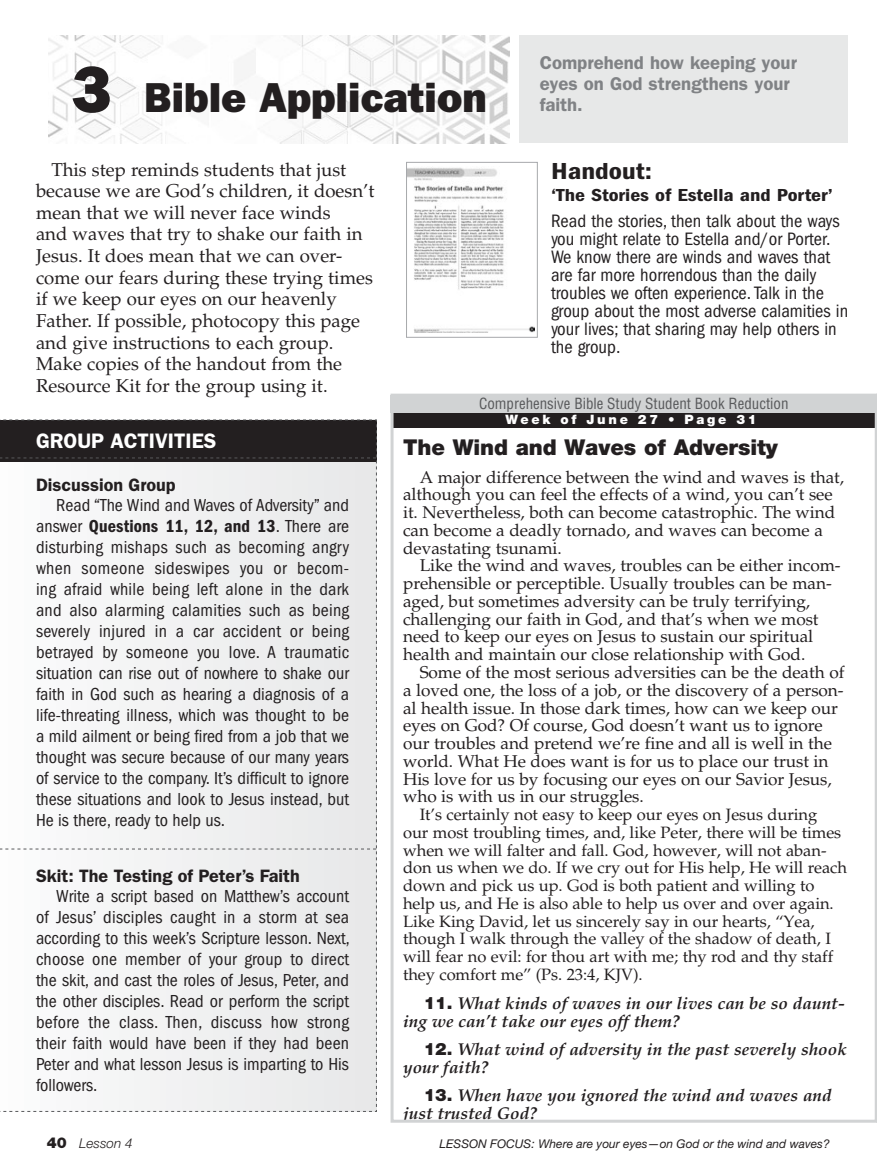
<style>
.page{position:relative;width:877px;height:1176px;background:#fff}
.page>*{position:absolute;margin:0;border:0;box-sizing:border-box;transform-origin:0 0}
.t1{font:42px "ITC Franklin Gothic Std Hvy";color:#231f20}
.t2{font:24px "ITC Franklin Gothic Std Dm Cd";color:#231f20;scale:1.2 1}
.t3{font:900 21.9px "Helvetica Neue LT Std";letter-spacing:-.005em;color:#231f20}
.t4{font:600 21px "ITC Franklin Gothic Std";color:#fff}
.t5{font:18.6px/21.6px "Palatino LT Std";color:#231f20}
.t6{font:condensed 18.6px/18px "ITC Franklin Gothic Std";color:#231f20}
.t7{font:600 18.6px/21px "ITC Franklin Gothic Std";color:#808285}
.t8{font:condensed 18px/21px "ITC Franklin Gothic Std";color:#231f20;text-align:justify}
.t9{font:600 18px "ITC Franklin Gothic Std";color:#231f20}
.t10{font:18px "ITC Franklin Gothic Std Dm Cd";color:#231f20}
.t11{font:18px "ITC Franklin Gothic Std Dm Cd";color:#231f20;scale:1.2 1}
.t12{font:17.1px/17.7px "Palatino LT Std";letter-spacing:-.005em;color:#231f20}
.t13{font:italic 700 17.1px/17.7px "Palatino LT Std";color:#231f20}
.t14{font:16.35px/17.7px "Palatino LT Std";letter-spacing:-.005em;color:#231f20}
.t15{font:condensed 15px "Helvetica LT Std";color:#58595b}
.t16{font:italic 300 13.5px "Helvetica Neue LT Std";color:#231f20}
.t17{font:900 12.9px "Helvetica Neue LT Std";letter-spacing:.21em;color:#fff}
.t18{font:italic 12px "Helvetica Neue LT Std";color:#231f20}
.s1{font-size:66px}
.s2{font-family:"ITC Franklin Gothic Std";font-stretch:condensed}
.s3{font-family:"Helvetica Neue LT Std";font-weight:900;font-style:normal}
.s4{font-weight:900;font-style:normal;font-size:15px}
</style>
<div class="page">
<img style="left:49px;top:36px;width:461px;height:107px">
<div style="left:519px;top:36px;width:329px;height:107px;background:#e7e8e8"></div>
<div style="left:392px;top:411px;width:484px;height:16px;background:#231f20"></div>
<div style="left:391px;top:393px;width:486px;height:729px;border:3px solid #d1d3d4"></div>
<div style="left:391px;top:395px;width:486px;height:17px;background:#d1d3d4"></div>
<svg style="left:0;top:419px;width:377px;height:692px"></svg>
<img style="left:408px;top:167px;width:127px;height:165px">
<div style="left:406px;top:162px;width:132px;height:175px;border:1px solid #a7a9ac"></div>
<h1 class="t1" style="left:72px;top:73px;width:416px"><span class="s1">3</span> Bible Application</h1>
<p class="t7" style="left:540px;top:52px;width:259px">Comprehend how keeping your eyes on God strengthens your faith.</p>
<p class="t5" style="left:36px;top:159px;width:340px;text-indent:15px">This step reminds students that just because we are God’s children, it doesn’t mean that we will never face winds<br>and waves that try to shake our faith in Jesus. It does mean that we can over&shy;come our fears during these trying times if we keep our eyes on our heavenly Father. If possible, photocopy this page and give instructions to each group.<br>Make copies of the handout from the Resource Kit for the group using it.</p>
<h2 class="t2" style="left:551px;top:157px;width:86px">Handout:</h2>
<p class="t11" style="left:551px;top:185px;width:236px">‘The Stories of Estella and Porter’</p>
<p class="t6" style="left:551px;top:211px;width:299px">Read the stories, then talk about the ways you might relate to Estella and/or Porter.<br>We know there are winds and waves that are far more horrendous than the daily troubles we often experience. Talk in the group about the most adverse calamities in your lives; that sharing may help others in the group.</p>
<p class="t15" style="left:479px;top:394px;width:311px">Comprehensive Bible Study Student Book Reduction</p>
<p class="t4" style="left:36px;top:428px;width:182px">GROUP ACTIVITIES</p>
<p class="t9" style="left:36px;top:474px;width:141px">Discussion Group</p>
<p class="t8" style="left:56px;top:494px;width:294px">Read “The Wind and Waves of Adversity” and</p>
<p class="t10" style="left:36px;top:515px;width:315px"><span class="s2">answer</span> Questions 11, 12, and 13<span class="s2">. There are</span></p>
<p class="t8" style="left:36px;top:536px;width:315px">disturbing mishaps such as becoming angry when someone sideswipes you or becom&shy;ing afraid while being left alone in the dark and also alarming calamities such as being severely injured in a car accident or being betrayed by someone you love. A traumatic situation can rise out of nowhere to shake our faith in God such as hearing a diagnosis of a life-threating illness, which was thought to be a mild ailment or being fired from a job that we thought was secure because of our many years of service to the company. It’s difficult to ignore these situations and look to Jesus instead, but He is there, ready to help us.</p>
<p class="t9" style="left:36px;top:865px;width:265px">Skit: The Testing of Peter’s Faith</p>
<p class="t8" style="left:36px;top:885px;width:315px;text-indent:20px">Write a script based on Matthew’s account of Jesus’ disciples caught in a storm at sea according to this week’s Scripture lesson. Next, choose one member of your group to direct the skit, and cast the roles of Jesus, Peter, and the other disciples. Read or perform the script before the class. Then, discuss how strong their faith would have been if they had been Peter and what lesson Jesus is imparting to His followers.</p>
<p class="t17" style="left:506px;top:412px;width:252px">Week of June 27 • Page 31</p>
<p class="t3" style="left:403px;top:434px;width:376px">The Wind and Waves of Adversity</p>
<p class="t12" style="left:403px;top:468px;width:442px;text-indent:17px">A major difference between the wind and waves is that, although you can feel the effects of a wind, you can’t see it. Nevertheless, both can become catastrophic. The wind can become a deadly tornado, and waves can become a devastating tsunami.</p>
<p class="t12" style="left:403px;top:557px;width:439px;text-indent:17px">Like the wind and waves, troubles can be either incom&shy;prehensible or perceptible. Usually troubles can be man&shy;aged, but sometimes adversity can be truly terrifying, challenging our faith in God, and that’s when we most need to keep our eyes on Jesus to sustain our spiritual health and maintain our close relationship with God.</p>
<p class="t12" style="left:403px;top:663px;width:443px;text-indent:17px">Some of the most serious adversities can be the death of a loved one, the loss of a job, or the discovery of a person&shy;al health issue. In those dark times, how can we keep our eyes on God? Of course, God doesn’t want us to ignore our troubles and pretend we’re fine and all is well in the world. What He does want is for us to place our trust in His love for us by focusing our eyes on our Savior Jesus, who is with us in our struggles.</p>
<p class="t14" style="left:403px;top:805px;width:446px;text-indent:17px">It’s certainly not easy to keep our eyes on Jesus during<br>our most troubling times, and, like Peter, there will be times when we will falter and fall. God, however, will not aban&shy;don us when we do. If we cry out for His help, He will reach down and pick us up. God is both patient and willing to help us, and He is also able to help us over and over again.<br>Like King David, let us sincerely say in our hearts, “Yea, though I walk through the valley of the shadow of death, I will fear no evil: for thou art with me; thy rod and thy staff they comfort me” (Ps. 23:4, KJV).</p>
<p class="t13" style="left:403px;top:994px;width:443px;text-indent:21px"><span class="s3">11.</span> What kinds of waves in our lives can be so daunt&shy;ing we can’t take our eyes off them?</p>
<p class="t13" style="left:403px;top:1040px;width:445px;text-indent:21px"><span class="s3">12.</span> What wind of adversity in the past severely shook your faith?</p>
<p class="t13" style="left:403px;top:1086px;width:430px;text-indent:21px"><span class="s3">13.</span> When have you ignored the wind and waves and just trusted God?</p>
<p class="t16" style="left:47px;top:1135px;width:87px"><span class="s4">40</span> Lesson 4</p>
<p class="t18" style="left:440px;top:1136px;width:392px">LESSON FOCUS: Where are your eyes—on God or the wind and waves?</p>
</div>
